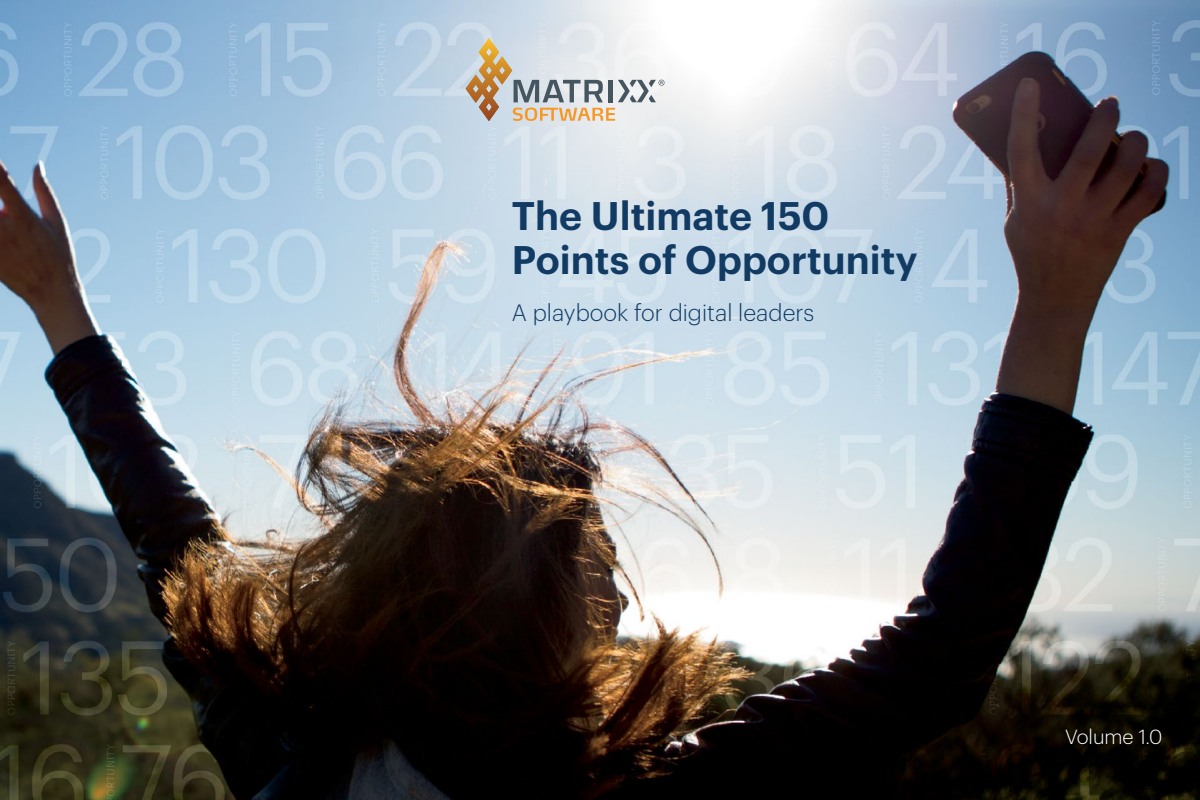
<style>
.page{position:relative;width:1200px;height:800px;background:#fff}
.page>*{position:absolute;margin:0;border:0;box-sizing:border-box;transform-origin:0 0}
.t1{font:600 39.06px/43.8px "Graphik";color:#123b63}
.t2{font:300 23.12px "Graphik";color:#123b63}
.t3{font:300 20px "Graphik";color:#fff}
</style>
<div class="page">
<img style="left:0;top:0;width:1200px;height:800px">
<svg style="left:466px;top:38px;width:199px;height:83px"></svg>
<p class="t1" style="left:512px;top:191px;width:407px">The Ultimate 150<br>Points of Opportunity</p>
<p class="t2" style="left:512px;top:296px;width:304px">A playbook for digital leaders</p>
<p class="t3" style="left:1065px;top:722px;width:99px">Volume 1.0</p>
</div>
